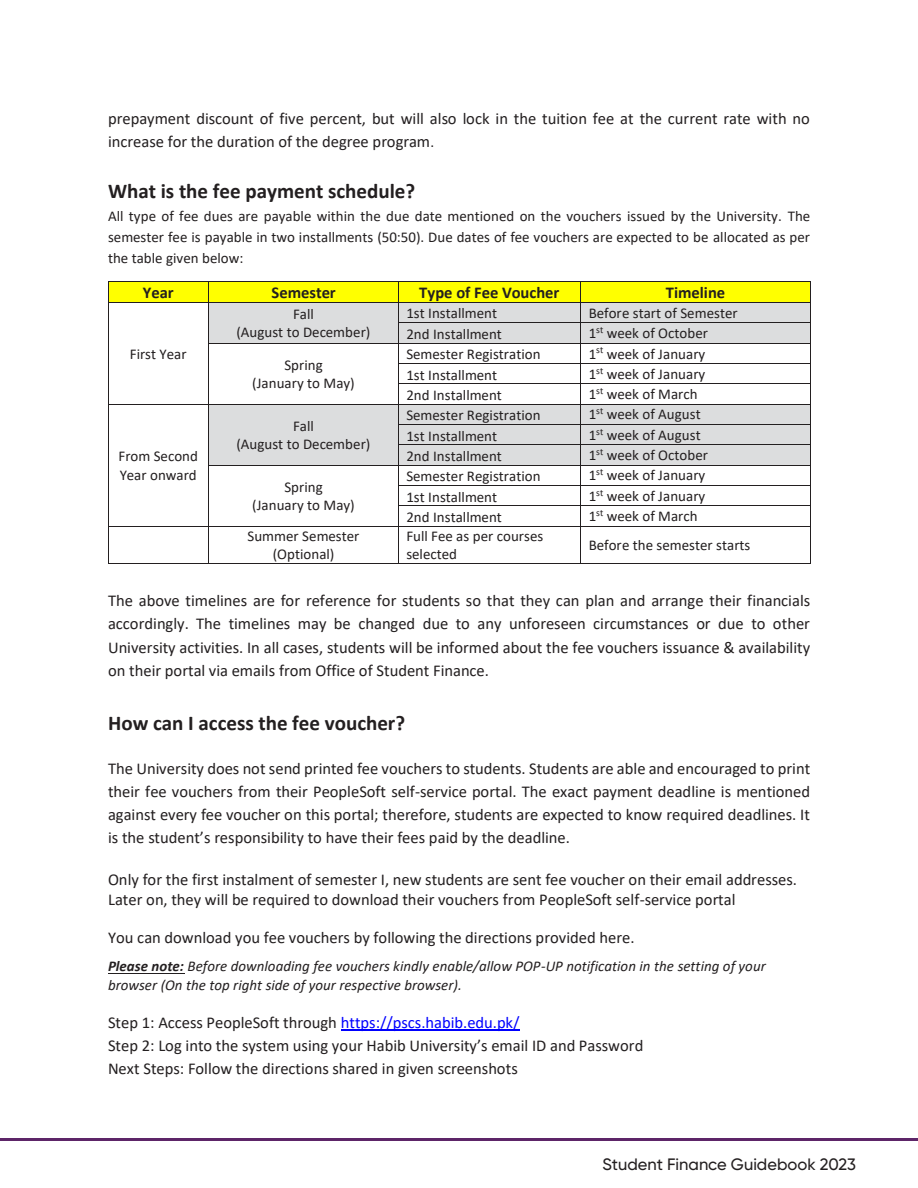
<style>
.page{position:relative;width:918px;height:1188px;background:#fff}
.page>*{position:absolute;margin:0;border:0;box-sizing:border-box;transform-origin:0 0}
.t1{font:700 21px "Calibri";color:#231f20}
.t2{font:16.5px/23.1px "Calibri";color:#231f20}
.t3{font:700 16.5px "Calibri";color:#231f20}
.t4{font:500 16.5px "Gilroy";color:#231f20}
.t5{font:15px/18.3px "Calibri";color:#231f20;text-align:center}
.t6{font:italic 15px/18.3px "Calibri";color:#231f20}
.s1{font-size:15px}
.s2{font-weight:700}
.s3{color:#00f}
</style>
<div class="page">
<div style="left:108px;top:282px;width:100px;height:20px;background:#ff0"></div>
<div style="left:209px;top:282px;width:189px;height:20px;background:#ff0"></div>
<div style="left:399px;top:282px;width:181px;height:20px;background:#ff0"></div>
<div style="left:581px;top:282px;width:229px;height:20px;background:#ff0"></div>
<hr style="left:108px;top:281px;width:100px;height:1px;background:#231f20">
<hr style="left:209px;top:281px;width:189px;height:1px;background:#231f20">
<hr style="left:399px;top:281px;width:181px;height:1px;background:#231f20">
<hr style="left:581px;top:281px;width:229px;height:1px;background:#231f20">
<div style="left:209px;top:303px;width:189px;height:40px;background:#dcddde"></div>
<div style="left:399px;top:303px;width:181px;height:19px;background:#dcddde"></div>
<div style="left:581px;top:303px;width:229px;height:19px;background:#dcddde"></div>
<hr style="left:108px;top:302px;width:100px;height:1px;background:#231f20">
<hr style="left:209px;top:302px;width:189px;height:1px;background:#231f20">
<hr style="left:399px;top:302px;width:181px;height:1px;background:#231f20">
<hr style="left:581px;top:302px;width:229px;height:1px;background:#231f20">
<div style="left:399px;top:323px;width:181px;height:20px;background:#dcddde"></div>
<div style="left:581px;top:323px;width:229px;height:20px;background:#dcddde"></div>
<hr style="left:399px;top:322px;width:181px;height:1px;background:#231f20">
<hr style="left:581px;top:322px;width:229px;height:1px;background:#231f20">
<hr style="left:209px;top:343px;width:189px;height:1px;background:#231f20">
<hr style="left:399px;top:343px;width:181px;height:1px;background:#231f20">
<hr style="left:581px;top:343px;width:229px;height:1px;background:#231f20">
<hr style="left:399px;top:363px;width:181px;height:1px;background:#231f20">
<hr style="left:581px;top:363px;width:229px;height:1px;background:#231f20">
<hr style="left:399px;top:383px;width:181px;height:1px;background:#231f20">
<hr style="left:581px;top:383px;width:229px;height:1px;background:#231f20">
<div style="left:209px;top:405px;width:189px;height:60px;background:#dcddde"></div>
<div style="left:399px;top:405px;width:181px;height:19px;background:#dcddde"></div>
<div style="left:581px;top:405px;width:229px;height:19px;background:#dcddde"></div>
<hr style="left:108px;top:404px;width:100px;height:1px;background:#231f20">
<hr style="left:209px;top:404px;width:189px;height:1px;background:#231f20">
<hr style="left:399px;top:404px;width:181px;height:1px;background:#231f20">
<hr style="left:581px;top:404px;width:229px;height:1px;background:#231f20">
<div style="left:399px;top:425px;width:181px;height:19px;background:#dcddde"></div>
<div style="left:581px;top:425px;width:229px;height:19px;background:#dcddde"></div>
<hr style="left:399px;top:424px;width:181px;height:1px;background:#231f20">
<hr style="left:581px;top:424px;width:229px;height:1px;background:#231f20">
<div style="left:399px;top:445px;width:181px;height:20px;background:#dcddde"></div>
<div style="left:581px;top:445px;width:229px;height:20px;background:#dcddde"></div>
<hr style="left:399px;top:444px;width:181px;height:1px;background:#231f20">
<hr style="left:581px;top:444px;width:229px;height:1px;background:#231f20">
<hr style="left:209px;top:465px;width:189px;height:1px;background:#231f20">
<hr style="left:399px;top:465px;width:181px;height:1px;background:#231f20">
<hr style="left:581px;top:465px;width:229px;height:1px;background:#231f20">
<hr style="left:399px;top:485px;width:181px;height:1px;background:#231f20">
<hr style="left:581px;top:485px;width:229px;height:1px;background:#231f20">
<hr style="left:399px;top:506px;width:181px;height:1px;background:#231f20">
<hr style="left:581px;top:506px;width:229px;height:1px;background:#231f20">
<svg style="left:108px;top:282px;width:1px;height:244px"></svg>
<hr style="left:108px;top:526px;width:100px;height:1px;background:#231f20">
<svg style="left:208px;top:281px;width:1px;height:245px"></svg>
<hr style="left:209px;top:526px;width:189px;height:1px;background:#231f20">
<svg style="left:398px;top:281px;width:1px;height:245px"></svg>
<hr style="left:399px;top:526px;width:181px;height:1px;background:#231f20">
<svg style="left:580px;top:281px;width:1px;height:245px"></svg>
<hr style="left:581px;top:526px;width:229px;height:1px;background:#231f20">
<svg style="left:810px;top:281px;width:1px;height:245px"></svg>
<hr style="left:108px;top:526px;width:1px;height:37px;background:#231f20">
<hr style="left:108px;top:563px;width:100px;height:1px;background:#231f20">
<hr style="left:208px;top:526px;width:1px;height:37px;background:#231f20">
<hr style="left:209px;top:563px;width:189px;height:1px;background:#231f20">
<hr style="left:398px;top:526px;width:1px;height:37px;background:#231f20">
<hr style="left:399px;top:563px;width:181px;height:1px;background:#231f20">
<hr style="left:580px;top:526px;width:1px;height:37px;background:#231f20">
<hr style="left:581px;top:563px;width:229px;height:1px;background:#231f20">
<hr style="left:810px;top:526px;width:1px;height:37px;background:#231f20">
<hr style="left:108px;top:973px;width:76px;height:1px;background:#231f20">
<hr style="left:341px;top:1029px;width:179px;height:1px;background:#00f">
<hr style="left:0;top:1138px;width:918px;height:3px;background:#5d2568">
<p class="t2" style="left:108px;top:106px;width:703px">prepayment discount of five percent, but will also lock in the tuition fee at the current rate with no increase for the duration of the degree program<span class="s1">.</span></p>
<p class="t1" style="left:108px;top:177px;width:309px">What is the fee payment schedule?</p>
<p class="t5" style="left:108px;top:205px;width:704px;line-height:21px;text-align:justify">All type of fee dues are payable within the due date mentioned on the vouchers issued by the University. The semester fee is payable in two installments (50:50). Due dates of fee vouchers are expected to be allocated as per the table given below:</p>
<p class="t3" style="left:143px;top:280px;width:32px">Year</p>
<p class="t3" style="left:272px;top:280px;width:66px">Semester</p>
<p class="t3" style="left:419px;top:280px;width:142px">Type of Fee Voucher</p>
<p class="t3" style="left:666px;top:280px;width:61px">Timeline</p>
<p class="t5" style="left:130px;top:344px;width:58px">First Year</p>
<p class="t5" style="left:118px;top:447px;width:81px;text-align:left">From Second<br>Year onward</p>
<p class="t5" style="left:236px;top:304px;width:136px">Fall<br>(August to December)</p>
<p class="t5" style="left:406px;top:304px;width:92px">1st Installment</p>
<p class="t5" style="left:589px;top:303px;width:150px">Before start of Semester</p>
<p class="t5" style="left:406px;top:324px;width:97px">2nd Installment</p>
<p class="t5" style="left:589px;top:324px;width:121px">1<sup>st</sup> week of October</p>
<p class="t5" style="left:252px;top:355px;width:104px">Spring<br>(January to May)</p>
<p class="t5" style="left:236px;top:416px;width:136px">Fall<br>(August to December)</p>
<p class="t5" style="left:252px;top:477px;width:104px">Spring<br>(January to May)</p>
<p class="t5" style="left:406px;top:345px;width:136px">Semester Registration</p>
<p class="t5" style="left:589px;top:344px;width:118px">1<sup>st</sup> week of January</p>
<p class="t5" style="left:406px;top:365px;width:92px">1st Installment</p>
<p class="t5" style="left:589px;top:364px;width:118px">1<sup>st</sup> week of January</p>
<p class="t5" style="left:406px;top:385px;width:97px">2nd Installment</p>
<p class="t5" style="left:589px;top:385px;width:110px">1<sup>st</sup> week of March</p>
<p class="t5" style="left:406px;top:406px;width:136px">Semester Registration</p>
<p class="t5" style="left:589px;top:405px;width:114px">1<sup>st</sup> week of August</p>
<p class="t5" style="left:406px;top:426px;width:92px">1st Installment</p>
<p class="t5" style="left:589px;top:425px;width:114px">1<sup>st</sup> week of August</p>
<p class="t5" style="left:406px;top:446px;width:97px">2nd Installment</p>
<p class="t5" style="left:589px;top:446px;width:121px">1<sup>st</sup> week of October</p>
<p class="t5" style="left:406px;top:467px;width:136px">Semester Registration</p>
<p class="t5" style="left:589px;top:466px;width:118px">1<sup>st</sup> week of January</p>
<p class="t5" style="left:406px;top:487px;width:92px">1st Installment</p>
<p class="t5" style="left:589px;top:486px;width:118px">1<sup>st</sup> week of January</p>
<p class="t5" style="left:406px;top:507px;width:97px">2nd Installment</p>
<p class="t5" style="left:589px;top:507px;width:110px">1<sup>st</sup> week of March</p>
<p class="t5" style="left:248px;top:526px;width:113px">Summer Semester (Optional)</p>
<p class="t5" style="left:406px;top:526px;width:138px;text-align:left">Full Fee as per courses selected</p>
<p class="t5" style="left:589px;top:535px;width:163px">Before the semester starts</p>
<p class="t2" style="left:108px;top:589px;width:704px;text-align:justify">The above timelines are for reference for students so that they can plan and arrange their financials accordingly. The timelines may be changed due to any unforeseen circumstances or due to other University activities. In all cases, students will be informed about the fee vouchers issuance &amp; availability on their portal via emails from Office of Student Finance.</p>
<p class="t1" style="left:108px;top:709px;width:299px">How can I access the fee voucher?</p>
<p class="t2" style="left:108px;top:756px;width:704px;text-align:justify">The University does not send printed fee vouchers to students. Students are able and encouraged to print their fee vouchers from their PeopleSoft self-service portal. The exact payment deadline is mentioned against every fee voucher on this portal; therefore, students are expected to know required deadlines. It is the student’s responsibility to have their fees paid by the deadline.</p>
<p class="t2" style="left:108px;top:869px;width:691px;line-height:20.1px">Only for the first instalment of semester I, new students are sent fee voucher on their email addresses.<br>Later on, they will be required to download their vouchers from PeopleSoft self-service portal</p>
<p class="t2" style="left:108px;top:926px;width:528px">You can download you fee vouchers by following the directions provided here.</p>
<p class="t6" style="left:108px;top:956px;width:659px"><span class="s2">Please note:</span> Before downloading fee vouchers kindly enable/allow POP-UP notification in the setting of your browser (On the top right side of your respective browser).</p>
<p class="t2" style="left:108px;top:1010px;width:537px">Step 1: Access PeopleSoft through <span class="s3">https://pscs.habib.edu.pk/<br></span>Step 2: Log into the system using your Habib University’s email ID and Password<br>Next Steps: Follow the directions shared in given screenshots</p>
<p class="t4" style="left:603px;top:1154px;width:255px">Student Finance Guidebook 2023</p>
</div>
